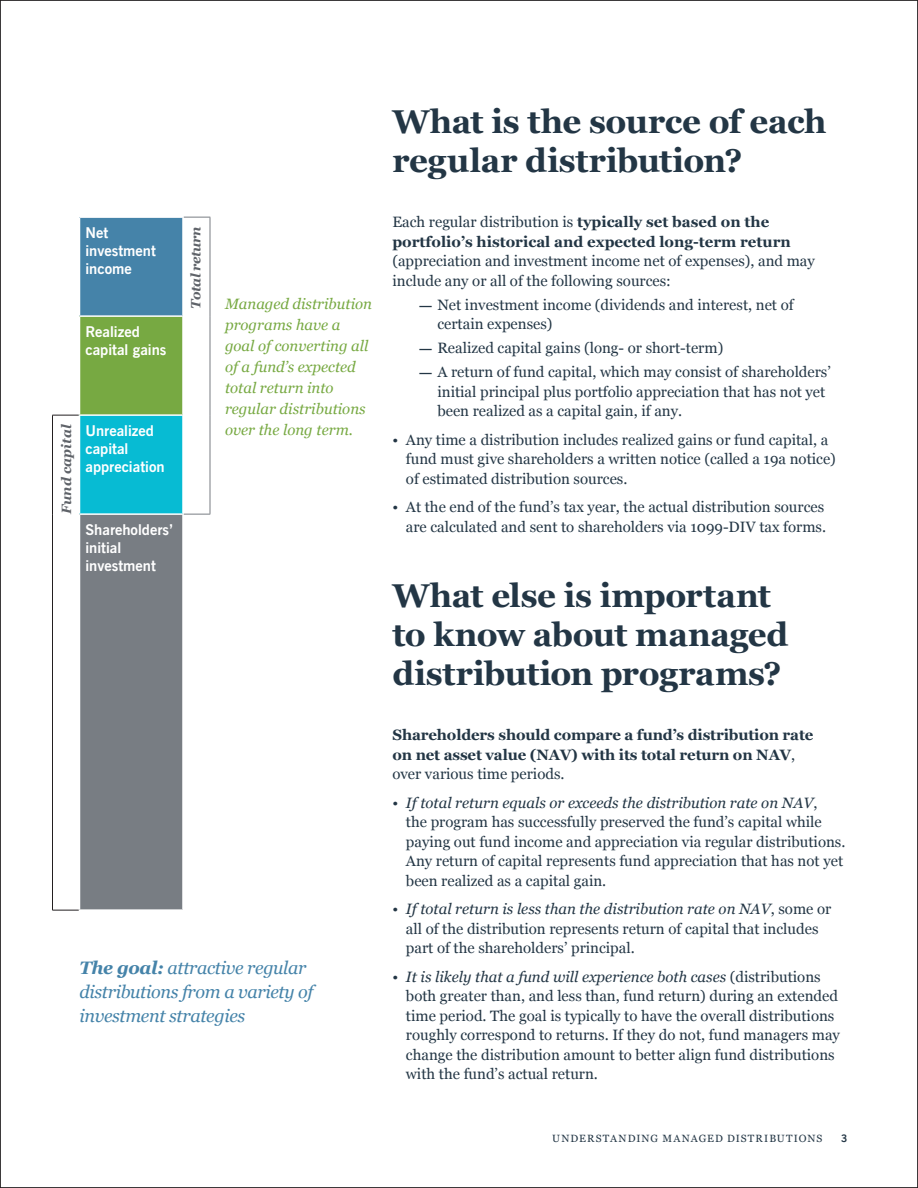
<style>
.page{position:relative;width:918px;height:1188px;background:#fff}
.page>*{position:absolute;margin:0;border:0;box-sizing:border-box;transform-origin:0 0}
._3_Headline_Inside{font:700 33px/39px "Georgia";letter-spacing:-.01em;color:#233645}
.t1{font:italic 18px/24px "Georgia";letter-spacing:-.02em;color:#4583a9}
.Body{font:15px/19.5px "Georgia";color:#233645}
.t2{font:italic 15px/21px "Georgia";color:#77a942}
.Body-2{font:700 15px/19.5px "Georgia";letter-spacing:-.01em;color:#233645}
.Table_Head_Left{font:700 15px/18px "News Gothic BT";color:#fff}
.Headline_2{font:italic 700 13.5px "Georgia";letter-spacing:-.015em;color:#5f6369}
.t3{font:10.5px "Georgia";letter-spacing:.1em;color:#233645}
.t4{font:700 10.5px "News Gothic BT";color:#233645}
.s1{font-weight:700}
.s2{font-family:"Scala Sans OT";font-weight:700;font-stretch:condensed}
.s3{font-weight:400}
.s4{font-style:italic}
</style>
<div class="page">
<div style="left:80px;top:217px;width:103px;height:99px;background:#4583a9"></div>
<div style="left:80px;top:316px;width:103px;height:99px;background:#77a942"></div>
<div style="left:80px;top:415px;width:103px;height:99px;background:#07bbd3"></div>
<div style="left:80px;top:514px;width:103px;height:396px;background:#787d83"></div>
<hr style="left:80px;top:216px;width:104px;height:2px;background:#fff">
<hr style="left:182px;top:218px;width:2px;height:97px;background:#fff">
<hr style="left:80px;top:315px;width:104px;height:2px;background:#fff">
<hr style="left:182px;top:317px;width:2px;height:97px;background:#fff">
<hr style="left:79px;top:414px;width:105px;height:2px;background:#fff">
<hr style="left:182px;top:416px;width:2px;height:97px;background:#fff">
<hr style="left:80px;top:513px;width:104px;height:2px;background:#fff">
<hr style="left:182px;top:515px;width:2px;height:394px;background:#fff">
<hr style="left:79px;top:909px;width:105px;height:2px;background:#fff">
<svg style="left:184px;top:217px;width:26px;height:1px"></svg>
<hr style="left:210px;top:217px;width:1px;height:99px;background:#787d83">
<hr style="left:210px;top:316px;width:1px;height:99px;background:#787d83">
<hr style="left:210px;top:415px;width:1px;height:99px;background:#787d83">
<svg style="left:184px;top:514px;width:26px;height:1px"></svg>
<svg style="left:53px;top:415px;width:26px;height:1px"></svg>
<hr style="left:52px;top:415px;width:1px;height:99px;background:#231f20">
<hr style="left:52px;top:514px;width:1px;height:396px;background:#231f20">
<svg style="left:52px;top:910px;width:27px;height:1px"></svg>
<p class="Table_Head_Left" style="left:86px;top:223px;width:72px">Net investment income</p>
<p class="Table_Head_Left" style="left:86px;top:322px;width:82px">Realized capital gains</p>
<p class="Headline_2" style="left:186px;top:309px;width:83px;rotate:-90deg">Total return</p>
<p class="Headline_2" style="left:56px;top:514px;width:91px;rotate:-90deg">Fund capital</p>
<p class="Table_Head_Left" style="left:86px;top:421px;width:81px">Unrealized capital appreciation</p>
<p class="Table_Head_Left" style="left:86px;top:520px;width:89px">Shareholders’ initial investment</p>
<p class="t2" style="left:225px;top:293px;width:149px">Managed distribution programs have a goal of converting all of a fund’s expected total return into regular distributions over the long term.</p>
<p class="t1" style="left:80px;top:955px;width:235px"><span class="s1">The goal:</span> attractive regular distributions from a variety of investment strategies</p>
<p class="_3_Headline_Inside" style="left:392px;top:100px;width:436px">What is the source of each regular distribution?</p>
<p class="Body" style="left:392px;top:212px;width:424px">Each regular distribution is <span class="s1">typically set based on the portfolio’s historical and expected long-term return </span>(appreciation and investment income net of expenses), and may include any or all of the following sources:</p>
<p class="Body" style="left:437px;top:294px;width:358px;text-indent:-18px"><span class="s2">—</span> Net investment income (dividends and interest, net of certain expenses)</p>
<p class="Body" style="left:419px;top:338px;width:305px"><span class="s2">—</span> Realized capital gains (long- or short-term)</p>
<p class="Body" style="left:437px;top:362px;width:395px;text-indent:-18px"><span class="s2">—</span> A return of fund capital, which may consist of shareholders’ initial principal plus portfolio appreciation that has not yet been realized as a capital gain, if any.</p>
<p class="Body" style="left:406px;top:429px;width:431px;text-indent:-14px">• Any time a distribution includes realized gains or fund capital, a fund must give shareholders a written notice (called a 19a notice) of estimated distribution sources.</p>
<p class="Body" style="left:392px;top:497px;width:435px;text-align:right">• At the end of the fund’s tax year, the actual distribution sources are calculated and sent to shareholders via 1099-DIV tax forms.</p>
<p class="_3_Headline_Inside" style="left:392px;top:574px;width:397px">What else is important to know about managed distribution programs?</p>
<p class="Body-2" style="left:392px;top:725px;width:422px">Shareholders should compare a fund’s distribution rate on net asset value (NAV) with its total return on NAV<span class="s3">, over various time periods.</span></p>
<p class="Body" style="left:406px;top:792px;width:441px;text-indent:-14px">• <span class="s4">If total return equals or exceeds the distribution rate on NAV</span>,<br>the program has successfully preserved the fund’s capital while paying out fund income and appreciation via regular distributions.<br>Any return of capital represents fund appreciation that has not yet been realized as a capital gain.</p>
<p class="Body" style="left:406px;top:899px;width:427px;text-indent:-14px">• <span class="s4">If total return is less than the distribution rate on NAV</span>, some or all of the distribution represents return of capital that includes part of the shareholders’ principal.</p>
<p class="Body" style="left:406px;top:966px;width:436px;text-indent:-14px">• <span class="s4">It is likely that a fund will experience both cases</span> (distributions both greater than, and less than, fund return) during an extended time period. The goal is typically to have the overall distributions roughly correspond to returns. If they do not, fund managers may change the distribution amount to better align fund distributions with the fund’s actual return.</p>
<p class="t3" style="left:552px;top:1131px;width:272px">UNDERSTANDING MANAGED DISTRIBUTIONS</p>
<p class="t4" style="left:841px;top:1132px;width:8px">3</p>
</div>
